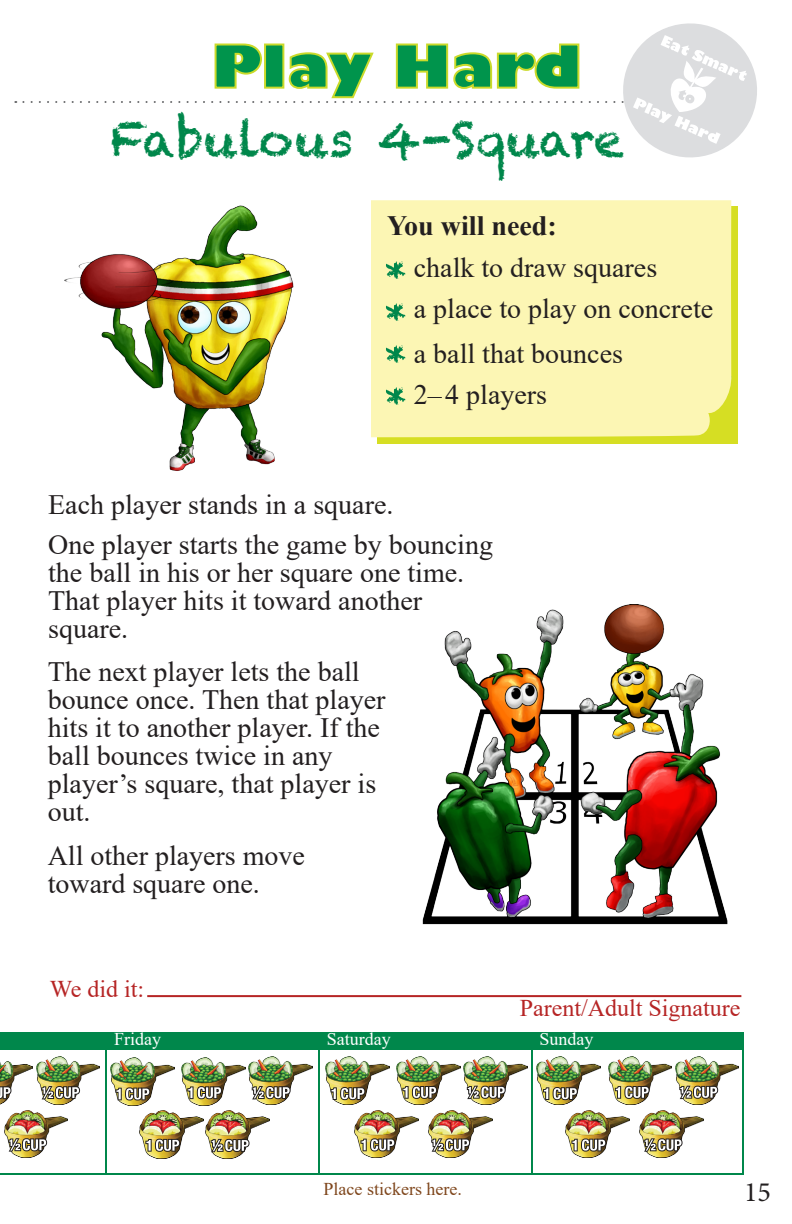
<style>
.page{position:relative;width:792px;height:1224px;background:#fff}
.page>*{position:absolute;margin:0;border:0;box-sizing:border-box;transform-origin:0 0}
.t1{font:48px "Chalkduster";color:#00874b}
.t2{font:28px/28px "Times New Roman";color:#231f20}
.t3{font:700 28px "Times New Roman";color:#231f20}
.t4{font:28px "Minion Pro";color:#231f20}
.t5{font:24px "Times New Roman";color:#b62525}
.t6{font:18px "Times New Roman";color:#fff}
.t7{font:18px "Times New Roman";color:#7f471d}
</style>
<div class="page">
<img style="left:64px;top:205px;width:230px;height:266px">
<div style="left:377px;top:206px;width:360px;height:237px;background:#d6de23"></div>
<div style="left:371px;top:200px;width:361px;height:237px;background:#fcf6b4"></div>
<svg style="left:386px;top:261px;width:20px;height:18px"></svg>
<svg style="left:386px;top:303px;width:20px;height:18px"></svg>
<svg style="left:386px;top:345px;width:20px;height:18px"></svg>
<svg style="left:386px;top:387px;width:20px;height:18px"></svg>
<svg style="left:23px;top:23px;width:734px;height:135px"></svg>
<div style="left:0;top:1032px;width:744px;height:142px;background:#00874b"></div>
<div style="left:0;top:1050px;width:742px;height:122px;background:#fff"></div>
<hr style="left:105px;top:1049px;width:2px;height:124px;background:#00874b">
<hr style="left:318px;top:1049px;width:2px;height:124px;background:#00874b">
<hr style="left:531px;top:1049px;width:2px;height:124px;background:#00874b">
<img style="left:182px;top:1057px;width:63px;height:48px">
<img style="left:249px;top:1057px;width:63px;height:48px">
<img style="left:206px;top:1111px;width:64px;height:47px">
<img style="left:111px;top:1057px;width:63px;height:48px">
<img style="left:139px;top:1111px;width:64px;height:47px">
<img style="left:397px;top:1057px;width:64px;height:48px">
<img style="left:464px;top:1056px;width:63px;height:48px">
<img style="left:429px;top:1110px;width:63px;height:48px">
<img style="left:326px;top:1057px;width:63px;height:48px">
<img style="left:355px;top:1110px;width:63px;height:48px">
<img style="left:608px;top:1057px;width:64px;height:48px">
<img style="left:675px;top:1056px;width:64px;height:48px">
<img style="left:640px;top:1110px;width:64px;height:48px">
<img style="left:537px;top:1057px;width:64px;height:48px">
<img style="left:566px;top:1110px;width:63px;height:48px">
<img style="left:0;top:1061px;width:33px;height:44px">
<img style="left:36px;top:1056px;width:64px;height:49px">
<img style="left:4px;top:1110px;width:64px;height:48px">
<svg style="left:7px;top:1137px;width:41px;height:16px"></svg>
<svg style="left:40px;top:1084px;width:41px;height:17px"></svg>
<svg style="left:0;top:1085px;width:13px;height:16px"></svg>
<svg style="left:209px;top:1137px;width:42px;height:17px"></svg>
<svg style="left:251px;top:1084px;width:41px;height:17px"></svg>
<svg style="left:114px;top:1086px;width:38px;height:16px"></svg>
<svg style="left:144px;top:1137px;width:38px;height:16px"></svg>
<svg style="left:186px;top:1085px;width:37px;height:16px"></svg>
<svg style="left:430px;top:1137px;width:41px;height:16px"></svg>
<svg style="left:466px;top:1084px;width:41px;height:16px"></svg>
<svg style="left:330px;top:1085px;width:37px;height:17px"></svg>
<svg style="left:359px;top:1137px;width:38px;height:16px"></svg>
<svg style="left:401px;top:1084px;width:37px;height:16px"></svg>
<svg style="left:642px;top:1137px;width:42px;height:16px"></svg>
<svg style="left:678px;top:1084px;width:42px;height:16px"></svg>
<svg style="left:542px;top:1085px;width:37px;height:17px"></svg>
<svg style="left:570px;top:1137px;width:38px;height:16px"></svg>
<svg style="left:614px;top:1084px;width:37px;height:16px"></svg>
<hr style="left:147px;top:995px;width:594px;height:2px;background:#b62525">
<img style="left:422px;top:605px;width:306px;height:320px">
<h1 class="t1" style="left:111px;top:111px;width:515px">Fabulous 4-Square</h1>
<p class="t3" style="left:387px;top:205px;width:171px">You will need:</p>
<p class="t2" style="left:414px;top:246px;width:301px;line-height:41.4px">chalk to draw squares<br>a place to play on concrete</p>
<p class="t2" style="left:414px;top:332px;width:211px;line-height:41.4px">a ball that bounces<br>2–4 players</p>
<p class="t2" style="left:48px;top:484px;width:446px;line-height:40px">Each player stands in a square.<br>One player starts the game by bouncing</p>
<p class="t2" style="left:48px;top:558px;width:418px">the ball in his or her square one time.<br>That player hits it toward another square.</p>
<p class="t2" style="left:48px;top:657px;width:339px">The next player lets the ball bounce once. Then that player hits it to another player. If the ball bounces twice in any player’s square, that player is out.</p>
<p class="t2" style="left:48px;top:841px;width:259px">All other players move toward square one.</p>
<p class="t5" style="left:50px;top:972px;width:96px">We did it:</p>
<p class="t5" style="left:520px;top:991px;width:222px">Parent/Adult Signature</p>
<p class="t6" style="left:114px;top:1026px;width:48px">Friday</p>
<p class="t6" style="left:327px;top:1026px;width:65px">Saturday</p>
<p class="t6" style="left:539px;top:1026px;width:55px">Sunday</p>
<p class="t7" style="left:324px;top:1176px;width:140px">Place stickers here.</p>
<p class="t4" style="left:744px;top:1173px;width:28px">15</p>
</div>
